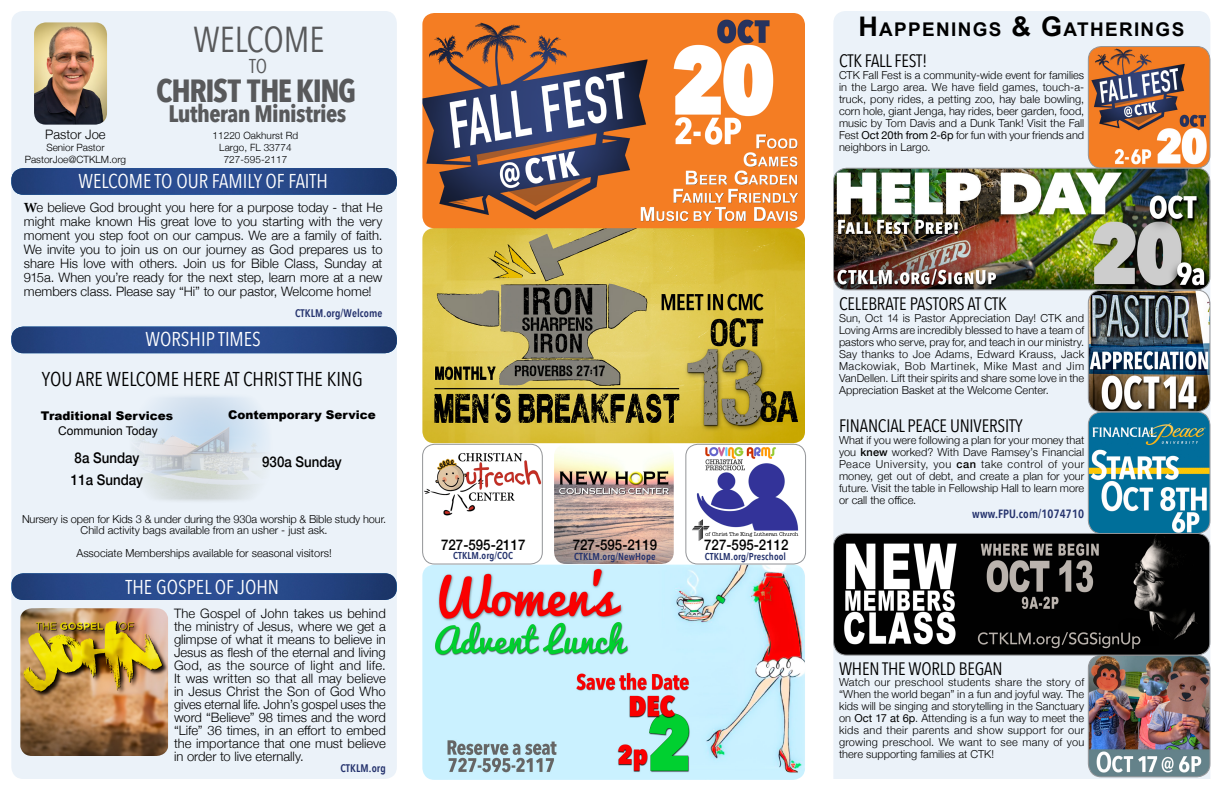
<style>
.page{position:relative;width:1224px;height:792px;background:#fff}
.page>*{position:absolute;margin:0;border:0;box-sizing:border-box;transform-origin:0 0}
.t1{font:36px "Avenir Next Condensed";color:#58595b}
.t2{font:700 32px "Avenir Next Condensed";letter-spacing:-.045em;color:#58595b}
.t3{font:700 23.8px "Avenir Next Condensed";letter-spacing:-.025em;color:#58595b}
.t4{font:20px "Avenir Next Condensed";color:#fff}
.t5{font:20px "Avenir Next Condensed";color:#000}
.t6{font:20px "Avenir Next Condensed";color:#58595b}
.t7{font:700 18.9px "Arial";letter-spacing:.07em;color:#000}
.t8{font:18px "Avenir Next Condensed";letter-spacing:-.01em;color:#000}
.t9{font:500 14.7px/21.8px "Helvetica Neue";color:#000;scale:.9 1}
.t10{font:300 13px/13px "Helvetica Neue";color:#000;text-align:justify}
.t11{font:900 12px "Arial";color:#000}
.t12{font:600 12px "Avenir Next Condensed";letter-spacing:.01em;color:#24326d}
.t13{font:12px "Arial";color:#000}
.t14{font:300 11px/12px "Helvetica Neue";color:#000;text-align:justify}
.t15{font:600 11px "Avenir Next Condensed";letter-spacing:.01em;color:#24326d}
.t16{font:300 10px/12px "Helvetica Neue";letter-spacing:.005em;color:#000;text-align:center}
.t17{font:600 10px "Avenir Next Condensed";letter-spacing:.01em;color:#24326d}
.s1{font-family:"Minion Pro";font-weight:700;font-size:14px}
.s2{font-size:27px}
.s3{font-weight:400}
.s4{font-weight:500}
</style>
<div class="page">
<div style="left:833px;top:11px;width:377px;height:768px;background:#ebf2f9"></div>
<div style="left:11px;top:11px;width:386px;height:768px;background:#ebf2f9;border-radius:12px"></div>
<img style="left:135px;top:396px;width:129px;height:105px">
<img style="left:11px;top:168px;width:386px;height:27px">
<img style="left:11px;top:327px;width:386px;height:26px">
<img style="left:12px;top:573px;width:385px;height:27px">
<img style="left:422px;top:565px;width:383px;height:215px">
<img style="left:422px;top:13px;width:383px;height:430px">
<img style="left:690px;top:444px;width:109px;height:97px">
<div style="left:686px;top:444px;width:120px;height:120px;border:1px solid #939598;border-radius:12px"></div>
<img style="left:554px;top:447px;width:120px;height:117px">
<img style="left:424px;top:444px;width:118px;height:72px">
<div style="left:422px;top:444px;width:120px;height:120px;border:1px solid #939598;border-radius:12px"></div>
<img style="left:1088px;top:655px;width:122px;height:122px">
<div style="left:1088px;top:655px;width:122px;height:122px;border:1px solid #939598;border-radius:13px"></div>
<img style="left:34px;top:22px;width:73px;height:103px">
<img style="left:1088px;top:47px;width:122px;height:121px">
<div style="left:1088px;top:46px;width:122px;height:122px;border:1px solid #939598;border-radius:13px"></div>
<img style="left:20px;top:608px;width:148px;height:148px">
<img style="left:1088px;top:290px;width:122px;height:243px">
<div style="left:1088px;top:412px;width:122px;height:122px;border:1px solid #939598;border-radius:13px"></div>
<img style="left:834px;top:533px;width:376px;height:122px">
<div style="left:833px;top:533px;width:377px;height:122px;border:1px solid #939598;border-radius:13px"></div>
<div style="left:1088px;top:290px;width:122px;height:122px;border:1px solid #939598;border-radius:13px"></div>
<img style="left:834px;top:168px;width:376px;height:122px">
<div style="left:833px;top:168px;width:377px;height:122px;border:1px solid #939598;border-radius:13px"></div>
<h1 class="t1" style="left:194px;top:9px;width:133px">WELCOME</h1>
<h3 class="t6" style="left:249px;top:49px;width:19px">TO</h3>
<p class="t10" style="left:45px;top:127px;width:62px">Pastor Joe</p>
<p class="t16" style="left:25px;top:140px;width:103px">Senior Pastor<br>PastorJoe@CTKLM.org</p>
<h2 class="t2" style="left:156px;top:71px;width:201px">CHRIST THE KING</h2>
<h3 class="t3" style="left:168px;top:99px;width:179px">Lutheran Ministries</h3>
<p class="t16" style="left:213px;top:128px;width:87px">11220 Oakhurst Rd<br>Largo, FL 33774<br>727-595-2117</p>
<h3 class="t4" style="left:79px;top:164px;width:251px">WELCOME TO OUR FAMILY OF FAITH</h3>
<p class="t10" style="left:24px;top:199px;width:360px;line-height:14px"><span class="s1">W</span>e believe God brought you here for a purpose today - that He might make known His great love to you starting with the very moment you step foot on our campus. We are a family of faith.<br>We invite you to join us on our journey as God prepares us to share His love with others. Join us for Bible Class, Sunday at 915a. When you’re ready for the next step, learn more at a new members class. Please say “Hi” to our pastor, Welcome home!</p>
<p class="t15" style="left:295px;top:304px;width:89px">CTKLM.org/Welcome</p>
<h3 class="t4" style="left:146px;top:322px;width:117px">WORSHIP TIMES</h3>
<h3 class="t5" style="left:42px;top:362px;width:323px">YOU ARE WELCOME HERE AT CHRIST THE KING</h3>
<p class="t11" style="left:41px;top:407px;width:134px">Traditional Services</p>
<h3 class="t9" style="left:71px;top:446px;width:82px">8a Sunday<br>11a Sunday</h3>
<p class="t13" style="left:58px;top:423px;width:101px">Communion Today</p>
<p class="t11" style="left:228px;top:406px;width:149px">Contemporary Service</p>
<h3 class="t9" style="left:262px;top:450px;width:90px">930a Sunday</h3>
<p class="t14" style="left:22px;top:512px;width:366px;line-height:11.2px;text-align:center">Nursery is open for Kids 3 &amp; under during the 930a worship &amp; Bible study hour.<br>Child activity bags available from an usher - just ask.</p>
<p class="t14" style="left:76px;top:546px;width:257px">Associate Memberships available for seasonal visitors!</p>
<h3 class="t4" style="left:126px;top:570px;width:155px">THE GOSPEL OF JOHN</h3>
<p class="t10" style="left:174px;top:605px;width:213px">The Gospel of John takes us behind the ministry of Jesus, where we get a glimpse of what it means to believe in Jesus as flesh of the eternal and living God, as the source of light and life.<br>It was written so that all may believe in Jesus Christ the Son of God Who gives eternal life. John’s gospel uses the word “Believe” 98 times and the word “Life” 36 times, in an effort to embed the importance that one must believe in order to live eternally.</p>
<p class="t15" style="left:340px;top:759px;width:47px">CTKLM.org</p>
<h3 class="t7" style="left:858px;top:17px;width:327px"><span class="s2">H</span>APPENINGS <span class="s2">&amp; G</span>ATHERINGS</h3>
<h3 class="t8" style="left:839px;top:45px;width:90px">CTK FALL FEST!</h3>
<p class="t14" style="left:839px;top:68px;width:247px">CTK Fall Fest is a community-wide event for families in the Largo area. We have field games, touch-a&shy;truck, pony rides, a petting zoo, hay bale bowling, corn hole, giant Jenga, hay rides, beer garden, food, music by Tom Davis and a Dunk Tank! Visit the Fall Fest <span class="s3">Oct 20th from 2-6p</span> for fun with your friends and neighbors in Largo.</p>
<h3 class="t9" style="left:441px;top:533px;width:95px">727-595-2117</h3>
<p class="t17" style="left:453px;top:547px;width:61px">CTKLM.org/COC</p>
<h3 class="t9" style="left:573px;top:533px;width:95px">727-595-2119</h3>
<p class="t17" style="left:574px;top:548px;width:83px">CTKLM.org/NewHope</p>
<h3 class="t9" style="left:704px;top:533px;width:95px">727-595-2112</h3>
<p class="t17" style="left:705px;top:548px;width:83px">CTKLM.org/Preschool</p>
<h3 class="t8" style="left:839px;top:289px;width:169px">CELEBRATE PASTORS AT CTK</h3>
<p class="t14" style="left:839px;top:312px;width:247px">Sun, Oct 14 is Pastor Appreciation Day! CTK and Loving Arms are incredibly blessed to have a team of pastors who serve, pray for, and teach in our ministry.<br>Say thanks to Joe Adams, Edward Krauss, Jack Mackowiak, Bob Martinek, Mike Mast and Jim VanDellen. Lift their spirits and share some love in the Appreciation Basket at the Welcome Center.</p>
<h3 class="t8" style="left:839px;top:411px;width:185px">FINANCIAL PEACE UNIVERSITY</h3>
<p class="t14" style="left:839px;top:433px;width:247px">What if you were following a plan for your money that you <span class="s4">knew</span> worked? With Dave Ramsey’s Financial Peace University, you <span class="s4">can</span> take control of your money, get out of debt, and create a plan for your future. Visit the table in Fellowship Hall to learn more or call the office.</p>
<p class="t12" style="left:972px;top:503px;width:113px">www.FPU.com/1074710</p>
<h3 class="t8" style="left:839px;top:653px;width:165px">WHEN THE WORLD BEGAN</h3>
<p class="t14" style="left:839px;top:676px;width:247px">Watch our preschool students share the story of “When the world began” in a fun and joyful way. The kids will be singing and storytelling in the Sanctuary on <span class="s3">Oct 17 at 6p</span>. Attending is a fun way to meet the kids and their parents and show support for our growing preschool. We want to see many of you there supporting families at CTK!</p>
</div>
